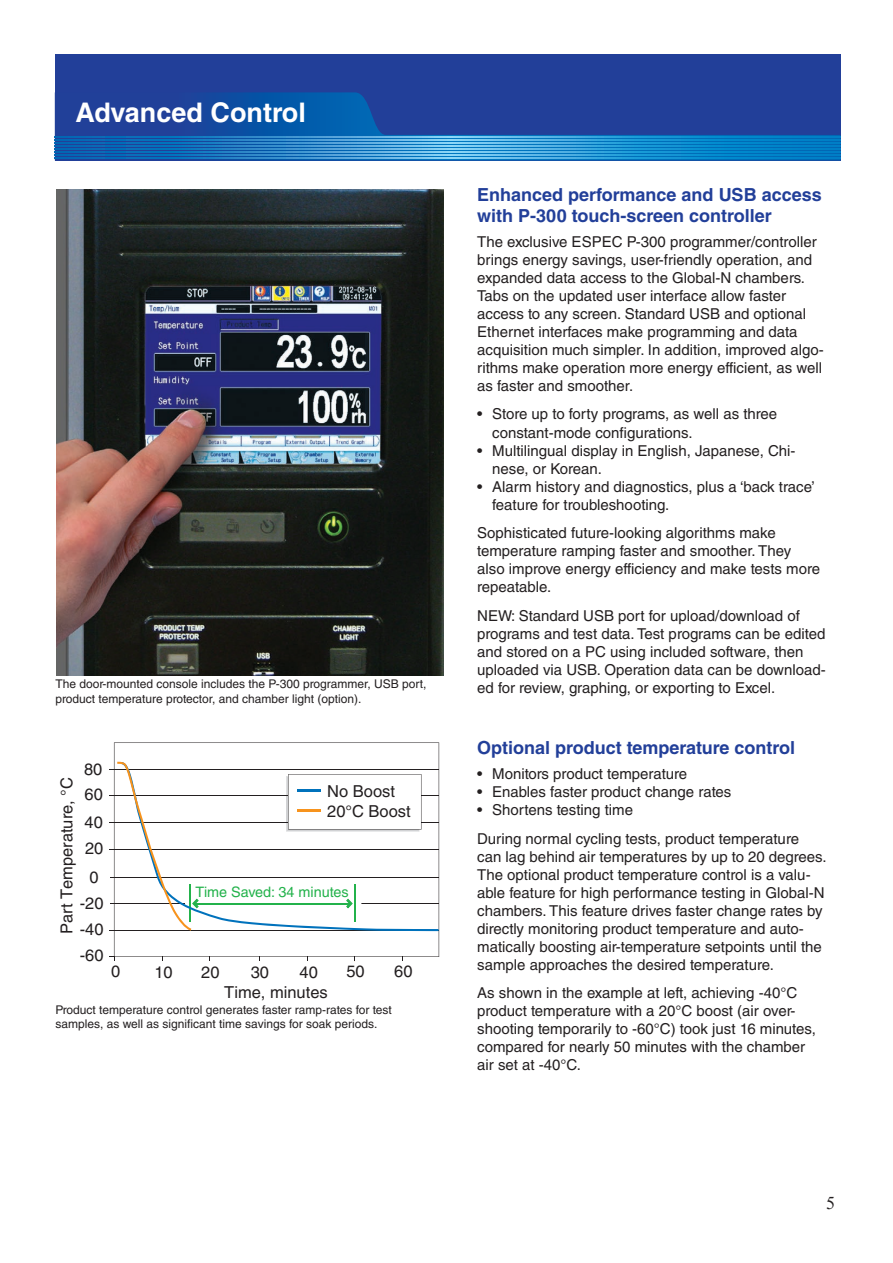
<style>
.page{position:relative;width:893px;height:1263px;background:#fff}
.page>*{position:absolute;margin:0;border:0;box-sizing:border-box;transform-origin:0 0}
.t1{font:700 27px "Helvetica LT Std";color:#fff}
.t2{font:700 18px/21.6px "Helvetica LT Std";color:#223f99}
.t3{font:18px "Times New Roman";color:#231f20}
.t4{font:16.5px/19.8px "Helvetica LT Std";color:#231f20}
.t5{font:15px/18px "Helvetica LT Std";color:#231f20}
.t6{font:14.4px "Helvetica LT Std";color:#23b24b}
.t7{font:12px/14.4px "Helvetica LT Std";color:#231f20}
</style>
<div class="page">
<div style="left:55px;top:54px;width:785px;height:106px;background:#223f99"></div>
<svg style="left:206px;top:92px;width:634px;height:68px"></svg>
<svg style="left:55px;top:136px;width:785px;height:2px;background:#3097d3"></svg>
<svg style="left:55px;top:139px;width:785px;height:2px;background:#3097d3"></svg>
<svg style="left:55px;top:142px;width:785px;height:2px;background:#3097d3"></svg>
<svg style="left:55px;top:145px;width:785px;height:2px;background:#3097d3"></svg>
<svg style="left:55px;top:148px;width:785px;height:2px;background:#3097d3"></svg>
<svg style="left:55px;top:151px;width:785px;height:2px;background:#3097d3"></svg>
<svg style="left:55px;top:154px;width:785px;height:2px;background:#3097d3"></svg>
<svg style="left:55px;top:157px;width:785px;height:2px;background:#3097d3"></svg>
<img style="left:56px;top:189px;width:388px;height:486px">
<hr style="left:110px;top:903px;width:329px;height:1px;background:#231f20">
<svg style="left:114px;top:742px;width:325px;height:215px"></svg>
<hr style="left:110px;top:930px;width:329px;height:1px;background:#231f20">
<hr style="left:110px;top:877px;width:329px;height:1px;background:#231f20">
<hr style="left:110px;top:849px;width:329px;height:1px;background:#231f20">
<hr style="left:110px;top:822px;width:329px;height:1px;background:#231f20">
<hr style="left:110px;top:795px;width:329px;height:1px;background:#231f20">
<hr style="left:110px;top:770px;width:329px;height:1px;background:#231f20">
<svg style="left:421px;top:762px;width:18px;height:169px"></svg>
<svg style="left:117px;top:762px;width:304px;height:169px"></svg>
<h1 class="t1" style="left:75px;top:96px;width:232px">Advanced Control</h1>
<p class="t7" style="left:56px;top:677px;width:373px">The door-mounted console includes the P-300 programmer, USB port, product temperature protector, and chamber light (option).</p>
<p class="t4" style="left:84px;top:759px;width:20px">80</p>
<p class="t4" style="left:57px;top:934px;width:158px;rotate:-90deg">Part Temperature, °C</p>
<p class="t4" style="left:85px;top:784px;width:20px">60</p>
<p class="t4" style="left:85px;top:812px;width:20px">40</p>
<p class="t4" style="left:85px;top:838px;width:20px">20</p>
<p class="t4" style="left:90px;top:867px;width:11px">0</p>
<p class="t4" style="left:80px;top:894px;width:25px">-20</p>
<p class="t4" style="left:80px;top:919px;width:25px">-40</p>
<p class="t4" style="left:80px;top:945px;width:25px">-60</p>
<p class="t4" style="left:327px;top:781px;width:85px">No Boost<br>20°C Boost</p>
<p class="t6" style="left:196px;top:883px;width:155px">Time Saved: 34 minutes</p>
<p class="t4" style="left:111px;top:961px;width:11px">0</p>
<p class="t4" style="left:346px;top:962px;width:20px">50</p>
<p class="t4" style="left:154px;top:962px;width:20px">10</p>
<p class="t4" style="left:201px;top:962px;width:20px">20</p>
<p class="t4" style="left:251px;top:962px;width:20px">30</p>
<p class="t4" style="left:300px;top:962px;width:20px">40</p>
<p class="t4" style="left:394px;top:962px;width:20px">60</p>
<p class="t4" style="left:224px;top:982px;width:105px">Time, minutes</p>
<p class="t7" style="left:56px;top:1002px;width:338px">Product temperature control generates faster ramp-rates for test samples, as well as significant time savings for soak periods.</p>
<p class="t2" style="left:477px;top:183px;width:346px">Enhanced performance and USB access with P-300 touch-screen controller</p>
<p class="t5" style="left:477px;top:232px;width:348px">The exclusive ESPEC P-300 programmer/controller brings energy savings, user-friendly operation, and expanded data access to the Global-N chambers.<br>Tabs on the updated user interface allow faster access to any screen. Standard USB and optional Ethernet interfaces make programming and data acquisition much simpler. In addition, improved algo&shy;rithms make operation more energy efficient, as well as faster and smoother.</p>
<p class="t5" style="left:492px;top:405px;width:287px;text-indent:-15px">• Store up to forty programs, as well as three constant-mode configurations.</p>
<p class="t5" style="left:492px;top:441px;width:305px;text-indent:-15px">• Multilingual display in English, Japanese, Chi&shy;nese, or Korean.</p>
<p class="t5" style="left:492px;top:477px;width:324px;text-indent:-15px">• Alarm history and diagnostics, plus a ‘back trace’ feature for troubleshooting.</p>
<p class="t5" style="left:477px;top:524px;width:344px">Sophisticated future-looking algorithms make temperature ramping faster and smoother. They also improve energy efficiency and make tests more repeatable.</p>
<p class="t5" style="left:477px;top:607px;width:350px">NEW: Standard USB port for upload/download of programs and test data. Test programs can be edited and stored on a PC using included software, then uploaded via USB. Operation data can be download&shy;ed for review, graphing, or exporting to Excel.</p>
<p class="t2" style="left:477px;top:737px;width:319px">Optional product temperature control</p>
<p class="t5" style="left:477px;top:764px;width:212px">• Monitors product temperature</p>
<p class="t5" style="left:477px;top:782px;width:256px">• Enables faster product change rates</p>
<p class="t5" style="left:477px;top:795px;width:323px;line-height:28.8px">• Shortens testing time<br>During normal cycling tests, product temperature</p>
<p class="t5" style="left:477px;top:847px;width:351px">can lag behind air temperatures by up to 20 degrees.<br>The optional product temperature control is a valu&shy;able feature for high performance testing in Global-N chambers. This feature drives faster change rates by directly monitoring product temperature and auto&shy;matically boosting air-temperature setpoints until the sample approaches the desired temperature.</p>
<p class="t5" style="left:477px;top:984px;width:340px">As shown in the example at left, achieving -40°C product temperature with a 20°C boost (air over&shy;shooting temporarily to -60°C) took just 16 minutes, compared for nearly 50 minutes with the chamber air set at -40°C.</p>
<p class="t3" style="left:826px;top:1191px;width:10px">5</p>
</div>
